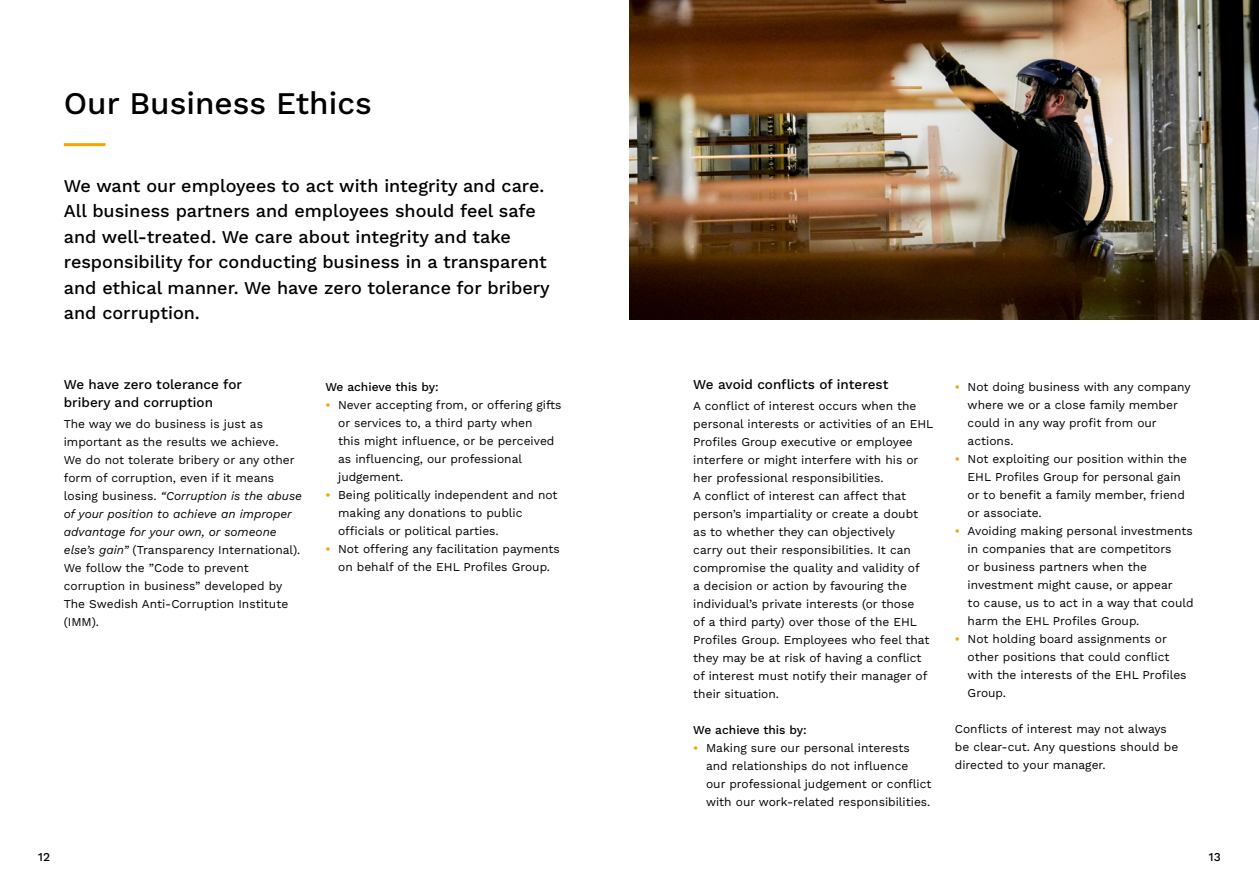
<style>
.page{position:relative;width:1259px;height:893px;background:#fff}
.page>*{position:absolute;margin:0;border:0;box-sizing:border-box;transform-origin:0 0}
.t1{font:500 31.5px "Work Sans";color:#000}
.Ingress{font:500 18px/25.5px "Work Sans";color:#000}
.Mellomtittel_2{font:500 13.5px/18px "Work Sans";color:#000}
.Brødtekst{font:12px/18px "Work Sans";color:#000}
.Brødtekst-2{font:500 12px "Work Sans";color:#000}
.s1{font-style:italic}
.s2{font-weight:600;color:#f7a400}
</style>
<div class="page">
<hr style="left:64px;top:143px;width:41px;height:3px;background:#f7a400">
<img style="left:629px;top:0;width:630px;height:319px">
<p class="t1" style="left:64px;top:80px;width:309px">Our Business Ethics</p>
<p class="Ingress" style="left:64px;top:172px;width:487px">We want our employees to act with integrity and care.<br>All business partners and employees should feel safe and well-treated. We care about integrity and take responsibility for conducting business in a transparent and ethical manner. We have zero tolerance for bribery and corruption.</p>
<p class="Mellomtittel_2" style="left:64px;top:375px;width:180px">We have zero tolerance for bribery and corruption</p>
<p class="Brødtekst" style="left:64px;top:415px;width:240px">The way we do business is just as important as the results we achieve.<br>We do not tolerate bribery or any other form of corruption, even if it means losing business. <span class="s1">“Corruption is the abuse of your position to achieve an improper advantage for your own, or someone else’s gain”</span> (Transparency International).<br>We follow the ”Code to prevent corruption in business” developed by The Swedish Anti-Corruption Institute (IMM).</p>
<p class="Brødtekst-2" style="left:325px;top:378px;width:115px">We achieve this by:</p>
<p class="Brødtekst" style="left:338px;top:395px;width:225px;text-indent:-13px"><span class="s2">•</span> Never accepting from, or offering gifts or services to, a third party when<br>this might influence, or be perceived as influencing, our professional judgement.</p>
<p class="Brødtekst" style="left:338px;top:485px;width:221px;text-indent:-13px"><span class="s2">•</span> Being politically independent and not making any donations to public officials or political parties.</p>
<p class="Brødtekst" style="left:325px;top:539px;width:236px;text-align:center"><span class="s2">•</span> Not offering any facilitation payments on behalf of the EHL Profiles Group.</p>
<p class="Mellomtittel_2" style="left:693px;top:375px;width:197px">We avoid conflicts of interest</p>
<p class="Brødtekst" style="left:693px;top:397px;width:242px">A conflict of interest occurs when the personal interests or activities of an EHL Profiles Group executive or employee interfere or might interfere with his or her professional responsibilities.<br>A conflict of interest can affect that person’s impartiality or create a doubt as to whether they can objectively<br>carry out their responsibilities. It can compromise the quality and validity of<br>a decision or action by favouring the individual’s private interests (or those<br>of a third party) over those of the EHL Profiles Group. Employees who feel that they may be at risk of having a conflict of interest must notify their manager of their situation.</p>
<p class="Brødtekst-2" style="left:693px;top:721px;width:115px">We achieve this by:</p>
<p class="Brødtekst" style="left:706px;top:739px;width:227px;text-indent:-13px"><span class="s2">•</span> Making sure our personal interests and relationships do not influence<br>our professional judgement or conflict with our work-related responsibilities.</p>
<p class="Brødtekst" style="left:967px;top:377px;width:224px;text-indent:-13px"><span class="s2">•</span> Not doing business with any company where we or a close family member could in any way profit from our actions.</p>
<p class="Brødtekst" style="left:967px;top:449px;width:221px;text-indent:-13px"><span class="s2">•</span> Not exploiting our position within the<br>EHL Profiles Group for personal gain or to benefit a family member, friend or associate.</p>
<p class="Brødtekst" style="left:967px;top:521px;width:228px;text-indent:-13px"><span class="s2">•</span> Avoiding making personal investments in companies that are competitors<br>or business partners when the investment might cause, or appear<br>to cause, us to act in a way that could harm the EHL Profiles Group.</p>
<p class="Brødtekst" style="left:967px;top:629px;width:220px;text-indent:-13px"><span class="s2">•</span> Not holding board assignments or other positions that could conflict with the interests of the EHL Profiles<br>Group.</p>
<p class="Brødtekst" style="left:955px;top:719px;width:225px">Conflicts of interest may not always be clear-cut. Any questions should be directed to your manager.</p>
<p class="Brødtekst-2" style="left:38px;top:848px;width:13px">12</p>
<p class="Brødtekst-2" style="left:1208px;top:848px;width:13px">13</p>
</div>
